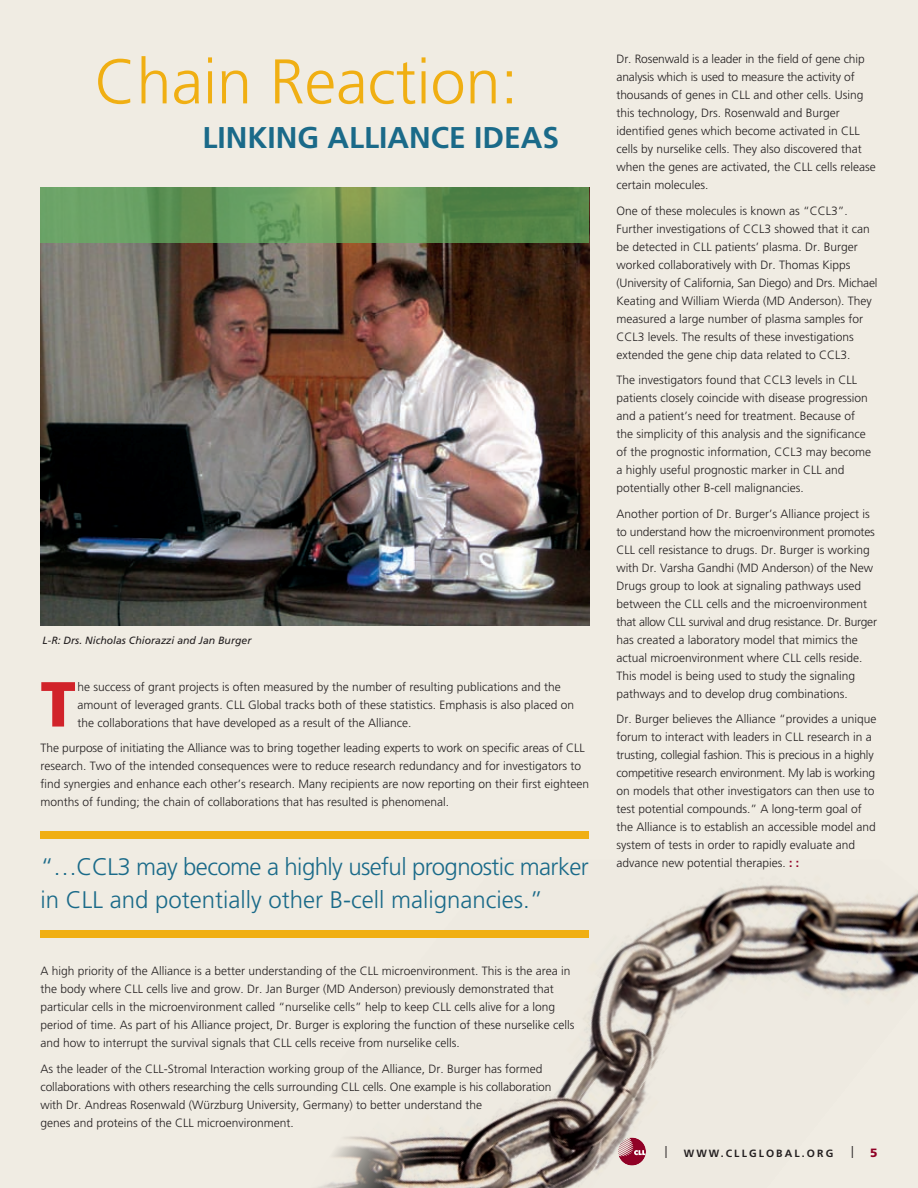
<style>
.page{position:relative;width:918px;height:1188px;background:#f0ece3}
.page>*{position:absolute;margin:0;border:0;box-sizing:border-box;transform-origin:0 0}
.t1{font:900 63.6px "Frutiger";color:#d1232a}
.t2{font:300 63px "Frutiger";color:#f0af13}
.t3{font:700 30px "Frutiger";color:#1a6a89}
.t4{font:300 24px/33px "Frutiger";letter-spacing:-.025em;color:#1a6a89}
.t5{font:300 12px/18px "Frutiger";color:#231f20}
.t6{font:condensed 12px "Frutiger";color:#231f20}
.t7{font:900 12px "Frutiger";color:#900126}
.t8{font:italic 10.5px "Frutiger";color:#231f20}
.t9{font:700 10.5px "Frutiger";letter-spacing:.2em;color:#231f20}
.s1{font-weight:700;color:#900126}
</style>
<div class="page">
<img style="left:261px;top:880px;width:657px;height:308px">
<div style="left:96px;top:1096px;width:354px;height:92px;background:#f0ece3"></div>
<img style="left:40px;top:243px;width:550px;height:383px">
<svg style="left:40px;top:187px;width:550px;height:56px;background:#639557"></svg>
<svg style="left:618px;top:1138px;width:29px;height:28px"></svg>
<div style="left:40px;top:831px;width:550px;height:7px;background:#f0af13"></div>
<div style="left:40px;top:930px;width:550px;height:7px;background:#f0af13"></div>
<h2 class="t2" style="left:95px;top:46px;width:425px">Chain Reaction:</h2>
<h3 class="t3" style="left:202px;top:120px;width:355px">LINKING ALLIANCE IDEAS</h3>
<p class="t8" style="left:43px;top:635px;width:210px">L-R: Drs. Nicholas Chiorazzi and Jan Burger</p>
<h1 class="t1" style="left:40px;top:666px;width:37px">T</h1>
<p class="t5" style="left:77px;top:677px;width:498px">he success of grant projects is often measured by the number of resulting publications and the amount of leveraged grants. CLL Global tracks both of these statistics. Emphasis is also placed on the collaborations that have developed as a result of the Alliance.</p>
<p class="t5" style="left:41px;top:739px;width:550px">The purpose of initiating the Alliance was to bring together leading experts to work on specific areas of CLL research. Two of the intended consequences were to reduce research redundancy and for investigators to find synergies and enhance each other’s research. Many recipients are now reporting on their first eighteen months of funding; the chain of collaborations that has resulted is phenomenal.</p>
<h3 class="t4" style="left:40px;top:850px;width:550px">“…CCL3 may become a highly useful prognostic marker in CLL and potentially other B-cell malignancies.”</h3>
<p class="t5" style="left:41px;top:962px;width:536px">A high priority of the Alliance is a better understanding of the CLL microenvironment. This is the area in the body where CLL cells live and grow. Dr. Jan Burger (MD Anderson) previously demonstrated that particular cells in the microenvironment called “nurselike cells” help to keep CLL cells alive for a long period of time. As part of his Alliance project, Dr. Burger is exploring the function of these nurselike cells and how to interrupt the survival signals that CLL cells receive from nurselike cells.</p>
<p class="t5" style="left:41px;top:1060px;width:513px">As the leader of the CLL-Stromal Interaction working group of the Alliance, Dr. Burger has formed collaborations with others researching the cells surrounding CLL cells. One example is his collaboration with Dr. Andreas Rosenwald (Würzburg University, Germany) to better understand the<br>genes and proteins of the CLL microenvironment.</p>
<p class="t5" style="left:617px;top:50px;width:261px">Dr. Rosenwald is a leader in the field of gene chip analysis which is used to measure the activity of thousands of genes in CLL and other cells. Using this technology, Drs. Rosenwald and Burger identified genes which become activated in CLL cells by nurselike cells. They also discovered that when the genes are activated, the CLL cells release certain molecules.</p>
<p class="t5" style="left:617px;top:202px;width:262px">One of these molecules is known as “CCL3”.<br>Further investigations of CCL3 showed that it can be detected in CLL patients’ plasma. Dr. Burger worked collaboratively with Dr. Thomas Kipps (University of California, San Diego) and Drs. Michael Keating and William Wierda (MD Anderson). They measured a large number of plasma samples for CCL3 levels. The results of these investigations extended the gene chip data related to CCL3.</p>
<p class="t5" style="left:617px;top:371px;width:256px">The investigators found that CCL3 levels in CLL patients closely coincide with disease progression and a patient’s need for treatment. Because of the simplicity of this analysis and the significance of the prognostic information, CCL3 may become a highly useful prognostic marker in CLL and potentially other B-cell malignancies.</p>
<p class="t5" style="left:617px;top:505px;width:262px">Another portion of Dr. Burger’s Alliance project is to understand how the microenvironment promotes CLL cell resistance to drugs. Dr. Burger is working with Dr. Varsha Gandhi (MD Anderson) of the New Drugs group to look at signaling pathways used between the CLL cells and the microenvironment that allow CLL survival and drug resistance. Dr. Burger has created a laboratory model that mimics the actual microenvironment where CLL cells reside.<br>This model is being used to study the signaling pathways and to develop drug combinations.</p>
<p class="t5" style="left:617px;top:710px;width:262px">Dr. Burger believes the Alliance “provides a unique forum to interact with leaders in CLL research in a trusting, collegial fashion. This is precious in a highly competitive research environment. My lab is working on models that other investigators can then use to test potential compounds.” A long-term goal of the Alliance is to establish an accessible model and system of tests in order to rapidly evaluate and advance new potential therapies. <span class="s1">: :</span></p>
<p class="t6" style="left:665px;top:1144px;width:4px">|</p>
<p class="t9" style="left:684px;top:1147px;width:151px">WWW.C LLGLOBAL.OR G</p>
<p class="t6" style="left:851px;top:1144px;width:4px">|</p>
<p class="t7" style="left:870px;top:1145px;width:9px">5</p>
</div>
